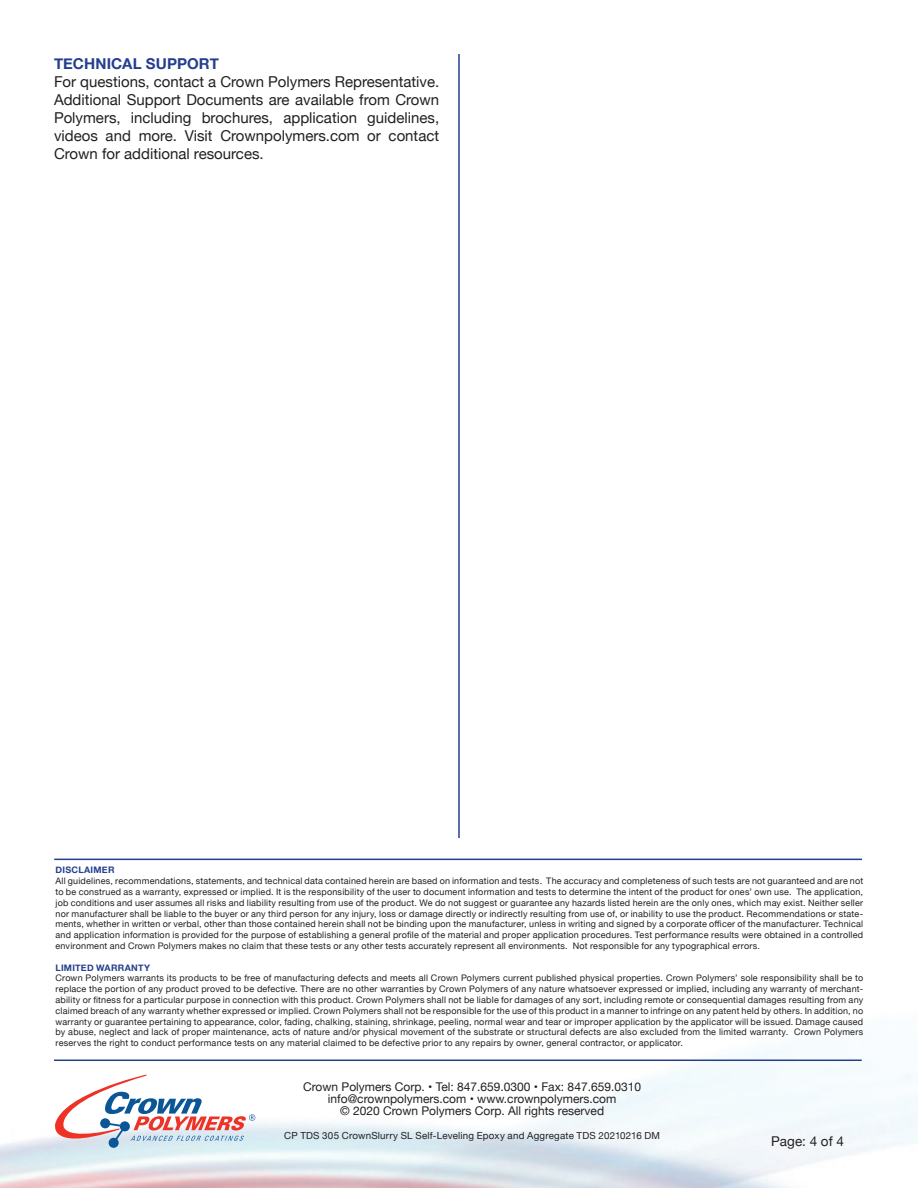
<style>
.page{position:relative;width:918px;height:1188px;background:#fff}
.page>*{position:absolute;margin:0;border:0;box-sizing:border-box;transform-origin:0 0}
.t1{font:15px/18px "Helvetica Neue";color:#231f20;text-align:justify}
.t2{font:700 15px "Helvetica Neue";letter-spacing:.01em;color:#253f8e}
.t3{font:13.5px "Helvetica Neue";letter-spacing:.005em;color:#231f20}
.t4{font:12px/12px "Helvetica Neue";color:#231f20;text-align:center}
.t5{font:9.75px "Helvetica Neue";letter-spacing:.02em;color:#231f20}
.t6{font:9px/10.8px "Helvetica Neue";letter-spacing:.025em;color:#231f20;text-align:justify}
.t7{font:700 9px "Helvetica Neue";letter-spacing:.03em;color:#253f8e}
</style>
<div class="page">
<svg style="left:54px;top:1075px;width:201px;height:73px"></svg>
<hr style="left:54px;top:859px;width:808px;height:1px;background:#253f8e">
<hr style="left:54px;top:1060px;width:808px;height:1px;background:#253f8e">
<hr style="left:458px;top:54px;width:2px;height:784px;background:#253f8e">
<h1 class="t2" style="left:54px;top:52px;width:167px">TECHNICAL SUPPORT</h1>
<p class="t1" style="left:54px;top:73px;width:387px">For questions, contact a Crown Polymers Representative.<br>Additional Support Documents are available from Crown Polymers, including brochures, application guidelines, videos and more. Visit Crownpolymers.com or contact Crown for additional resources.</p>
<p class="t7" style="left:56px;top:863px;width:61px">DISCLAIMER</p>
<p class="t6" style="left:56px;top:876px;width:809px">All guidelines, recommendations, statements, and technical data contained herein are based on information and tests. The accuracy and completeness of such tests are not guaranteed and are not to be construed as a warranty, expressed or implied. It is the responsibility of the user to document information and tests to determine the intent of the product for ones’ own use. The application, job conditions and user assumes all risks and liability resulting from use of the product. We do not suggest or guarantee any hazards listed herein are the only ones, which may exist. Neither seller nor manufacturer shall be liable to the buyer or any third person for any injury, loss or damage directly or indirectly resulting from use of, or inability to use the product. Recommendations or state&shy;ments, whether in written or verbal, other than those contained herein shall not be binding upon the manufacturer, unless in writing and signed by a corporate officer of the manufacturer. Technical and application information is provided for the purpose of establishing a general profile of the material and proper application procedures. Test performance results were obtained in a controlled environment and Crown Polymers makes no claim that these tests or any other tests accurately represent all environments. Not responsible for any typographical errors.</p>
<p class="t7" style="left:56px;top:960px;width:96px">LIMITED WARRANTY</p>
<p class="t6" style="left:56px;top:973px;width:809px">Crown Polymers warrants its products to be free of manufacturing defects and meets all Crown Polymers current published physical properties. Crown Polymers’ sole responsibility shall be to replace the portion of any product proved to be defective. There are no other warranties by Crown Polymers of any nature whatsoever expressed or implied, including any warranty of merchant&shy;ability or fitness for a particular purpose in connection with this product. Crown Polymers shall not be liable for damages of any sort, including remote or consequential damages resulting from any claimed breach of any warranty whether expressed or implied. Crown Polymers shall not be responsible for the use of this product in a manner to infringe on any patent held by others. In addition, no warranty or guarantee pertaining to appearance, color, fading, chalking, staining, shrinkage, peeling, normal wear and tear or improper application by the applicator will be issued. Damage caused by abuse, neglect and lack of proper maintenance, acts of nature and/or physical movement of the substrate or structural defects are also excluded from the limited warranty. Crown Polymers reserves the right to conduct performance tests on any material claimed to be defective prior to any repairs by owner, general contractor, or applicator.</p>
<h3 class="t4" style="left:303px;top:1081px;width:339px">Crown Polymers Corp. • Tel: 847.659.0300 • Fax: 847.659.0310 info@crownpolymers.com • www.crownpolymers.com<br>© 2020 Crown Polymers Corp. All rights reserved</h3>
<p class="t5" style="left:284px;top:1128px;width:377px">CP TDS 305 CrownSlurry SL Self-Leveling Epoxy and Aggregate TDS 20210216 DM</p>
<h2 class="t3" style="left:771px;top:1132px;width:74px">Page: 4 of 4</h2>
</div>
